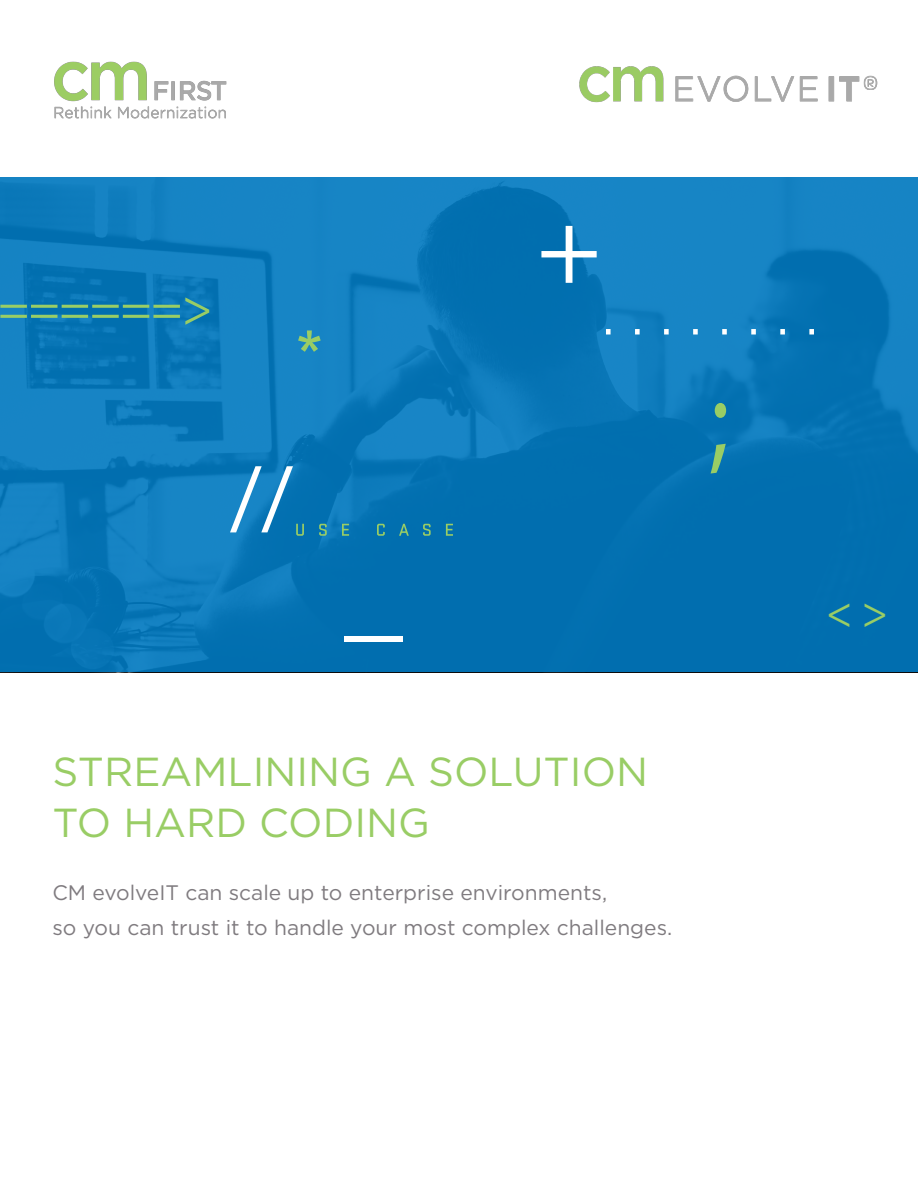
<style>
.page{position:relative;width:918px;height:1188px;background:#fff}
.page>*{position:absolute;margin:0;border:0;box-sizing:border-box;transform-origin:0 0}
.t1{font:119.55px "Myriad Pro";color:#99cd65;scale:.81 1}
.t2{font:116.1px "Myriad Pro";color:#fff}
.t3{font:107.1px "Myriad Pro";color:#fff}
.t4{font:91.2px "Myriad Pro";color:#fff}
.t5{font:70.05px "Arial";color:#99cd65}
.t6{font:44.1px "Myriad Pro";color:#99cd65}
.Cover___Headline{font:40.5px/50.4px "Gotham";color:#99cd65}
.Cover___Headline-2{font:21px "Gotham";color:#7f7b7f}
</style>
<div class="page">
<svg style="left:0;top:177px;width:918px;height:495px;background:#0a77b8"></svg>
<svg style="left:296px;top:524px;width:157px;height:12px;background:#1c7fa4"></svg>
<svg style="left:606px;top:329px;width:208px;height:6px"></svg>
<img style="left:54px;top:61px;width:173px;height:57px">
<img style="left:579px;top:66px;width:298px;height:36px">
<svg style="left:0;top:297px;width:209px;height:28px;background:#0875b6"></svg>
<h3 class="t5" style="left:296px;top:311px;width:29px">*</h3>
<h3 class="t4" style="left:230px;top:442px;width:64px">//</h3>
<h2 class="t2" style="left:344px;top:517px;width:60px">_</h2>
<h3 class="t3" style="left:537px;top:181px;width:65px">+</h3>
<h1 class="t1" style="left:709px;top:345px;width:26px">;</h1>
<p class="Cover___Headline" style="left:52px;top:746px;width:597px">STREAMLINING A SOLUTION<br>TO HARD CODING</p>
<p class="Cover___Headline-2" style="left:52px;top:879px;width:556px">CM evolveIT can scale up to enterprise environments,</p>
<p class="Cover___Headline-2" style="left:52px;top:915px;width:621px">so you can trust it to handle your most complex challenges.</p>
<h3 class="t6" style="left:826px;top:585px;width:63px">&lt; &gt;</h3>
</div>
